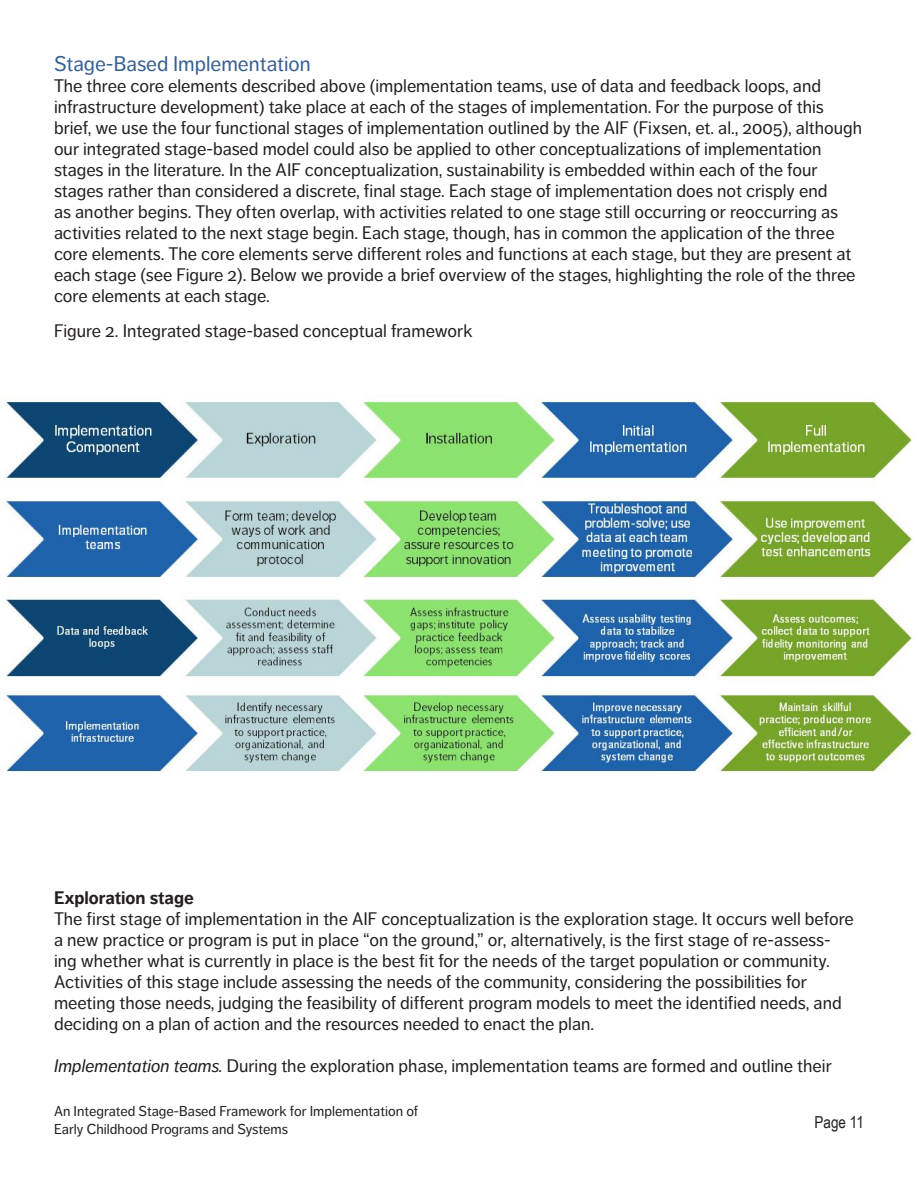
<style>
.page{position:relative;width:918px;height:1188px;background:#fff}
.page>*{position:absolute;margin:0;border:0;box-sizing:border-box;transform-origin:0 0}
.t1{font:21px "Dagny Pro";color:#365f91}
.t2{font:18px/21px "Dagny Pro";color:#231f20}
.t3{font:700 18px "Dagny Pro";color:#231f20}
.t4{font:16.5px "Arial Narrow";color:#231f20}
.t5{font:14.25px/18px "Dagny Pro";color:#231f20}
.s1{font-style:italic}
</style>
<div class="page">
<img style="left:4px;top:395px;width:908px;height:377px">
<h3 class="t1" style="left:54px;top:52px;width:258px">Stage-Based Implementation</h3>
<p class="t2" style="left:54px;top:75px;width:810px">The three core elements described above (implementation teams, use of data and feedback loops, and infrastructure development) take place at each of the stages of implementation. For the purpose of this brief, we use the four functional stages of implementation outlined by the AIF (Fixsen, et. al., 2005), although our integrated stage-based model could also be applied to other conceptualizations of implementation stages in the literature. In the AIF conceptualization, sustainability is embedded within each of the four stages rather than considered a discrete, final stage. Each stage of implementation does not crisply end<br>as another begins. They often overlap, with activities related to one stage still occurring or reoccurring as activities related to the next stage begin. Each stage, though, has in common the application of the three core elements. The core elements serve different roles and functions at each stage, but they are present at each stage (see Figure 2). Below we provide a brief overview of the stages, highlighting the role of the three core elements at each stage.</p>
<p class="t2" style="left:54px;top:320px;width:420px">Figure 2. Integrated stage-based conceptual framework</p>
<h4 class="t3" style="left:54px;top:887px;width:141px">Exploration stage</h4>
<p class="t2" style="left:54px;top:908px;width:801px">The first stage of implementation in the AIF conceptualization is the exploration stage. It occurs well before a new practice or program is put in place “on the ground,” or, alternatively, is the first stage of re-assess&shy;ing whether what is currently in place is the best fit for the needs of the target population or community.<br>Activities of this stage include assessing the needs of the community, considering the possibilities for meeting those needs, judging the feasibility of different program models to meet the identified needs, and deciding on a plan of action and the resources needed to enact the plan.</p>
<p class="t2" style="left:54px;top:1055px;width:779px"><span class="s1">Implementation teams.</span> During the exploration phase, implementation teams are formed and outline their</p>
<p class="t5" style="left:54px;top:1102px;width:366px">An Integrated Stage-Based Framework for Implementation of<br>Early Childhood Programs and Systems</p>
<p class="t4" style="left:815px;top:1110px;width:51px">Page 11</p>
</div>
